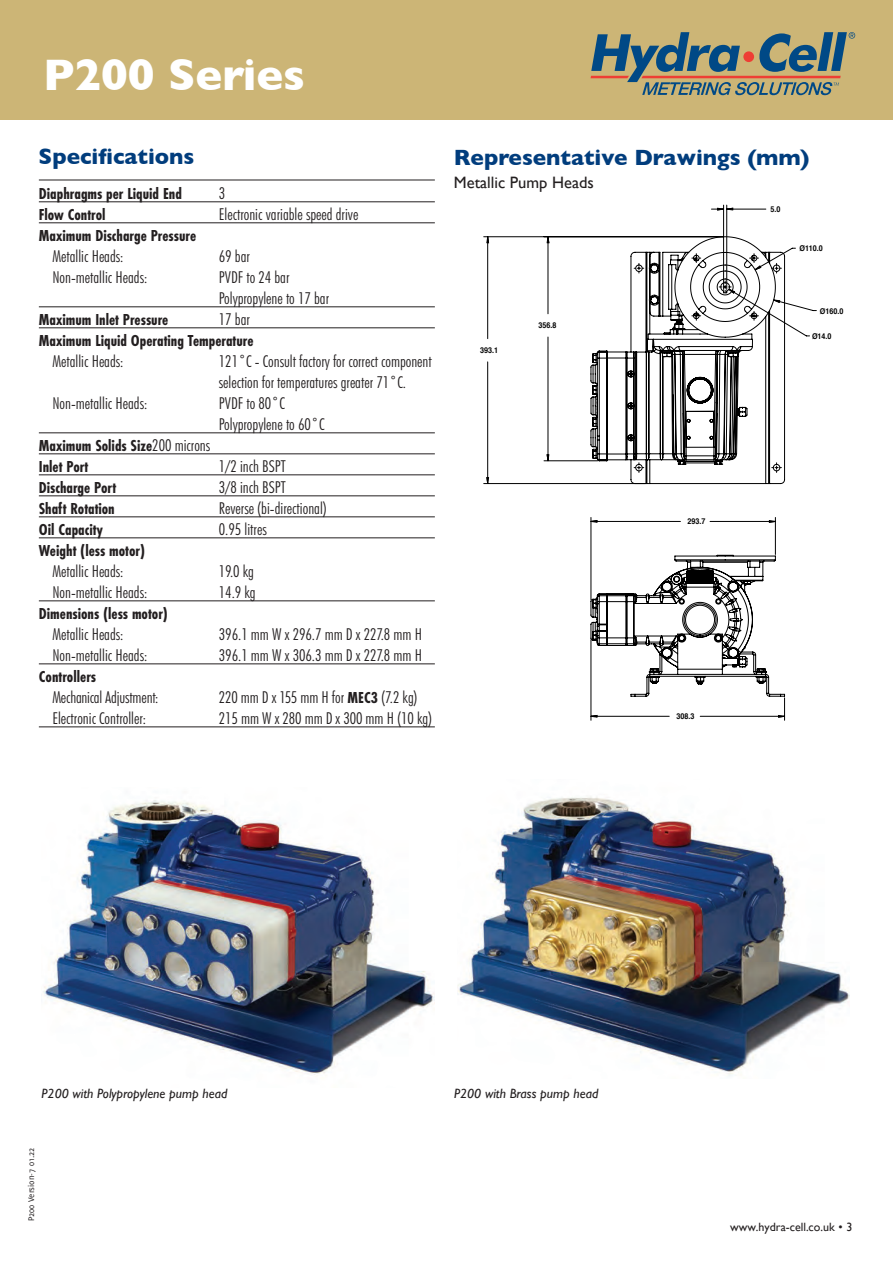
<style>
.page{position:relative;width:893px;height:1263px;background:#fff}
.page>*{position:absolute;margin:0;border:0;box-sizing:border-box;transform-origin:0 0}
.t1{font:700 45px "Gill Sans";color:#fff}
.t2{font:700 22.5px "Gill Sans";color:#013d7d}
.t3{font:300 condensed 16.5px/21px "Futura BT";color:#231f20}
.t4{font:700 16.5px "Futura PT Cond";color:#231f20}
.t5{font:16.5px "Gill Sans";color:#231f20}
.t6{font:italic 13.5px "Gill Sans";color:#231f20}
.t7{font:12px "Gill Sans";color:#231f20}
.t8{font:9px "Delicious";color:#231f20}
.t9{font:700 7.95px "Helvetica";color:#000;scale:.9 1}
.s1{font-family:"Futura BT";font-weight:300;font-stretch:condensed}
.s2{font-family:"Futura PT Cond";font-weight:700;font-stretch:normal}
</style>
<div class="page">
<div style="left:0;top:0;width:893px;height:119px;background:#ccb576"></div>
<svg style="left:591px;top:32px;width:264px;height:63px"></svg>
<img style="left:457px;top:796px;width:393px;height:280px">
<svg style="left:483px;top:208px;width:302px;height:513px"></svg>
<svg style="left:590px;top:555px;width:195px;height:142px"></svg>
<svg style="left:590px;top:236px;width:195px;height:295px"></svg>
<hr style="left:39px;top:180px;width:396px;height:1px;background:#231f20">
<hr style="left:39px;top:201px;width:396px;height:1px;background:#231f20">
<hr style="left:39px;top:222px;width:396px;height:1px;background:#231f20">
<hr style="left:39px;top:306px;width:396px;height:1px;background:#231f20">
<hr style="left:39px;top:327px;width:396px;height:1px;background:#231f20">
<hr style="left:39px;top:432px;width:396px;height:1px;background:#231f20">
<hr style="left:39px;top:453px;width:396px;height:1px;background:#231f20">
<hr style="left:39px;top:474px;width:396px;height:1px;background:#231f20">
<hr style="left:39px;top:495px;width:396px;height:1px;background:#231f20">
<hr style="left:39px;top:516px;width:396px;height:1px;background:#231f20">
<hr style="left:39px;top:537px;width:396px;height:1px;background:#231f20">
<hr style="left:39px;top:600px;width:396px;height:1px;background:#231f20">
<hr style="left:39px;top:663px;width:396px;height:1px;background:#231f20">
<hr style="left:39px;top:726px;width:396px;height:1px;background:#231f20">
<img style="left:43px;top:800px;width:391px;height:275px">
<p class="t1" style="left:43px;top:39px;width:264px">P200 Series</p>
<p class="t2" style="left:39px;top:138px;width:157px">Specifications</p>
<p class="t2" style="left:454px;top:140px;width:357px">Representative Drawings (mm)</p>
<p class="t5" style="left:454px;top:172px;width:141px">Metallic Pump Heads</p>
<p class="t4" style="left:39px;top:184px;width:145px">Diaphragms per Liquid End</p>
<p class="t3" style="left:219px;top:182px;width:8px">3</p>
<p class="t4" style="left:39px;top:205px;width:68px">Flow Control</p>
<p class="t3" style="left:219px;top:203px;width:141px">Electronic variable speed drive</p>
<p class="t4" style="left:39px;top:226px;width:159px">Maximum Discharge Pressure</p>
<p class="t3" style="left:52px;top:245px;width:73px">Metallic Heads:</p>
<p class="t3" style="left:219px;top:245px;width:33px">69 bar</p>
<p class="t3" style="left:52px;top:266px;width:96px">Non-metallic Heads:</p>
<p class="t3" style="left:219px;top:266px;width:72px">PVDF to 24 bar</p>
<p class="t3" style="left:219px;top:287px;width:112px">Polypropylene to 17 bar</p>
<p class="t4" style="left:39px;top:310px;width:131px">Maximum Inlet Pressure</p>
<p class="t3" style="left:219px;top:308px;width:33px">17 bar</p>
<p class="t4" style="left:39px;top:331px;width:216px">Maximum Liquid Operating Temperature</p>
<p class="t3" style="left:52px;top:350px;width:73px">Metallic Heads:</p>
<p class="t3" style="left:219px;top:350px;width:214px">121˚C - Consult factory for correct component selection for temperatures greater 71˚C.</p>
<p class="t3" style="left:52px;top:392px;width:96px">Non-metallic Heads:</p>
<p class="t3" style="left:219px;top:392px;width:68px">PVDF to 80˚C</p>
<p class="t3" style="left:219px;top:413px;width:107px">Polypropylene to 60˚C</p>
<p class="t4" style="left:39px;top:436px;width:173px">Maximum Solids Size<span class="s1">200 microns</span></p>
<p class="t4" style="left:39px;top:457px;width:51px">Inlet Port</p>
<p class="t3" style="left:219px;top:455px;width:69px">1/2 inch BSPT</p>
<p class="t4" style="left:39px;top:478px;width:79px">Discharge Port</p>
<p class="t3" style="left:219px;top:476px;width:69px">3/8 inch BSPT</p>
<p class="t4" style="left:39px;top:499px;width:77px">Shaft Rotation</p>
<p class="t3" style="left:219px;top:497px;width:110px">Reverse (bi-directional)</p>
<p class="t4" style="left:39px;top:520px;width:66px">Oil Capacity</p>
<p class="t3" style="left:219px;top:518px;width:49px">0.95 litres</p>
<p class="t4" style="left:39px;top:541px;width:108px">Weight (less motor)</p>
<p class="t3" style="left:52px;top:560px;width:73px">Metallic Heads:</p>
<p class="t3" style="left:219px;top:560px;width:37px">19.0 kg</p>
<p class="t3" style="left:52px;top:581px;width:96px">Non-metallic Heads:</p>
<p class="t3" style="left:219px;top:581px;width:38px">14.9 kg</p>
<p class="t4" style="left:39px;top:604px;width:131px">Dimensions (less motor)</p>
<p class="t3" style="left:52px;top:623px;width:73px">Metallic Heads:</p>
<p class="t3" style="left:219px;top:623px;width:205px">396.1 mm W x 296.7 mm D x 227.8 mm H</p>
<p class="t3" style="left:52px;top:644px;width:96px">Non-metallic Heads:</p>
<p class="t3" style="left:219px;top:644px;width:205px">396.1 mm W x 306.3 mm D x 227.8 mm H</p>
<p class="t4" style="left:39px;top:667px;width:59px">Controllers</p>
<p class="t3" style="left:52px;top:686px;width:107px">Mechanical Adjustment:</p>
<p class="t3" style="left:219px;top:686px;width:200px">220 mm D x 155 mm H for <span class="s2">MEC3</span> (7.2 kg)</p>
<p class="t3" style="left:52px;top:707px;width:95px">Electronic Controller:</p>
<p class="t3" style="left:219px;top:707px;width:215px">215 mm W x 280 mm D x 300 mm H (10 kg)</p>
<p class="t9" style="left:771px;top:203px;width:13px">5.0</p>
<p class="t9" style="left:800px;top:242px;width:27px">Ø110.0</p>
<p class="t9" style="left:820px;top:305px;width:28px">Ø160.0</p>
<p class="t9" style="left:538px;top:319px;width:21px">356.8</p>
<p class="t9" style="left:812px;top:330px;width:23px">Ø14.0</p>
<p class="t9" style="left:480px;top:343px;width:21px">393.1</p>
<p class="t9" style="left:79px;top:397px;width:21px">317.5</p>
<p class="t9" style="left:687px;top:515px;width:21px">293.7</p>
<p class="t9" style="left:409px;top:630px;width:21px">140.2</p>
<p class="t9" style="left:127px;top:709px;width:21px">193.8</p>
<p class="t9" style="left:677px;top:710px;width:21px">308.3</p>
<p class="t9" style="left:318px;top:715px;width:72px">1/2 NPT / 1/2 BSPT</p>
<p class="t6" style="left:42px;top:1085px;width:187px">P200 with Polypropylene pump head</p>
<p class="t6" style="left:454px;top:1085px;width:146px">P200 with Brass pump head</p>
<p class="t8" style="left:26px;top:1221px;width:75px;rotate:-90deg">P200 Version-7 01.22</p>
<p class="t7" style="left:730px;top:1219px;width:124px">www.hydra-cell.co.uk • 3</p>
</div>
